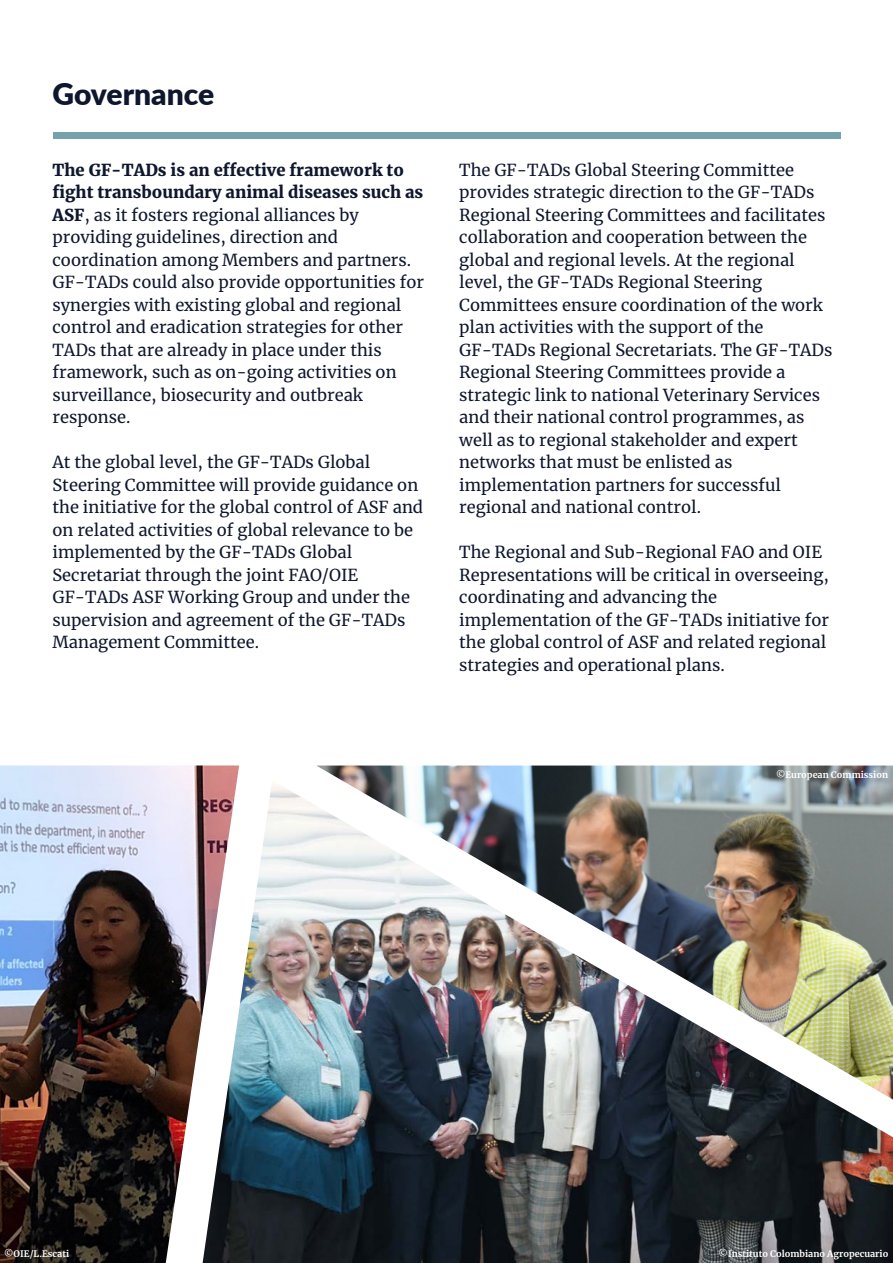
<style>
.page{position:relative;width:893px;height:1263px;background:#fff}
.page>*{position:absolute;margin:0;border:0;box-sizing:border-box;transform-origin:0 0}
.t1{font:900 30px "Lato";color:#0f172e}
.t2{font:16.5px/22.5px "Merriweather";color:#0f172e}
.t3{font:700 9px "Merriweather";color:#fff}
.s1{font-weight:900}
</style>
<div class="page">
<div style="left:53px;top:133px;width:787px;height:6px;background:#75a2ad"></div>
<img style="left:316px;top:765px;width:577px;height:15px">
<img style="left:239px;top:780px;width:654px;height:483px">
<img style="left:0;top:765px;width:239px;height:498px">
<h1 class="t1" style="left:53px;top:72px;width:163px">Governance</h1>
<p class="t2" style="left:53px;top:158px;width:373px"><span class="s1">The GF-TADs is an effective framework to fight transboundary animal diseases such as ASF</span>, as it fosters regional alliances by providing guidelines, direction and coordination among Members and partners.<br>GF-TADs could also provide opportunities for synergies with existing global and regional control and eradication strategies for other TADs that are already in place under this framework, such as on-going activities on surveillance, biosecurity and outbreak response.</p>
<p class="t2" style="left:53px;top:450px;width:372px">At the global level, the GF-TADs Global Steering Committee will provide guidance on the initiative for the global control of ASF and on related activities of global relevance to be implemented by the GF-TADs Global Secretariat through the joint FAO/OIE GF-TADs ASF Working Group and under the supervision and agreement of the GF-TADs Management Committee.</p>
<p class="t2" style="left:459px;top:158px;width:375px">The GF-TADs Global Steering Committee provides strategic direction to the GF-TADs Regional Steering Committees and facilitates collaboration and cooperation between the global and regional levels. At the regional level, the GF-TADs Regional Steering Committees ensure coordination of the work plan activities with the support of the GF-TADs Regional Secretariats. The GF-TADs Regional Steering Committees provide a strategic link to national Veterinary Services and their national control programmes, as well as to regional stakeholder and expert networks that must be enlisted as implementation partners for successful regional and national control.</p>
<p class="t2" style="left:459px;top:541px;width:371px">The Regional and Sub-Regional FAO and OIE Representations will be critical in overseeing, coordinating and advancing the implementation of the GF-TADs initiative for the global control of ASF and related regional strategies and operational plans.</p>
<p class="t3" style="left:776px;top:769px;width:114px">©European Commission</p>
<p class="t3" style="left:4px;top:1247px;width:66px">©OIE/L.Escati</p>
<p class="t3" style="left:719px;top:1247px;width:171px">©Instituto Colombiano Agropecuario</p>
</div>
